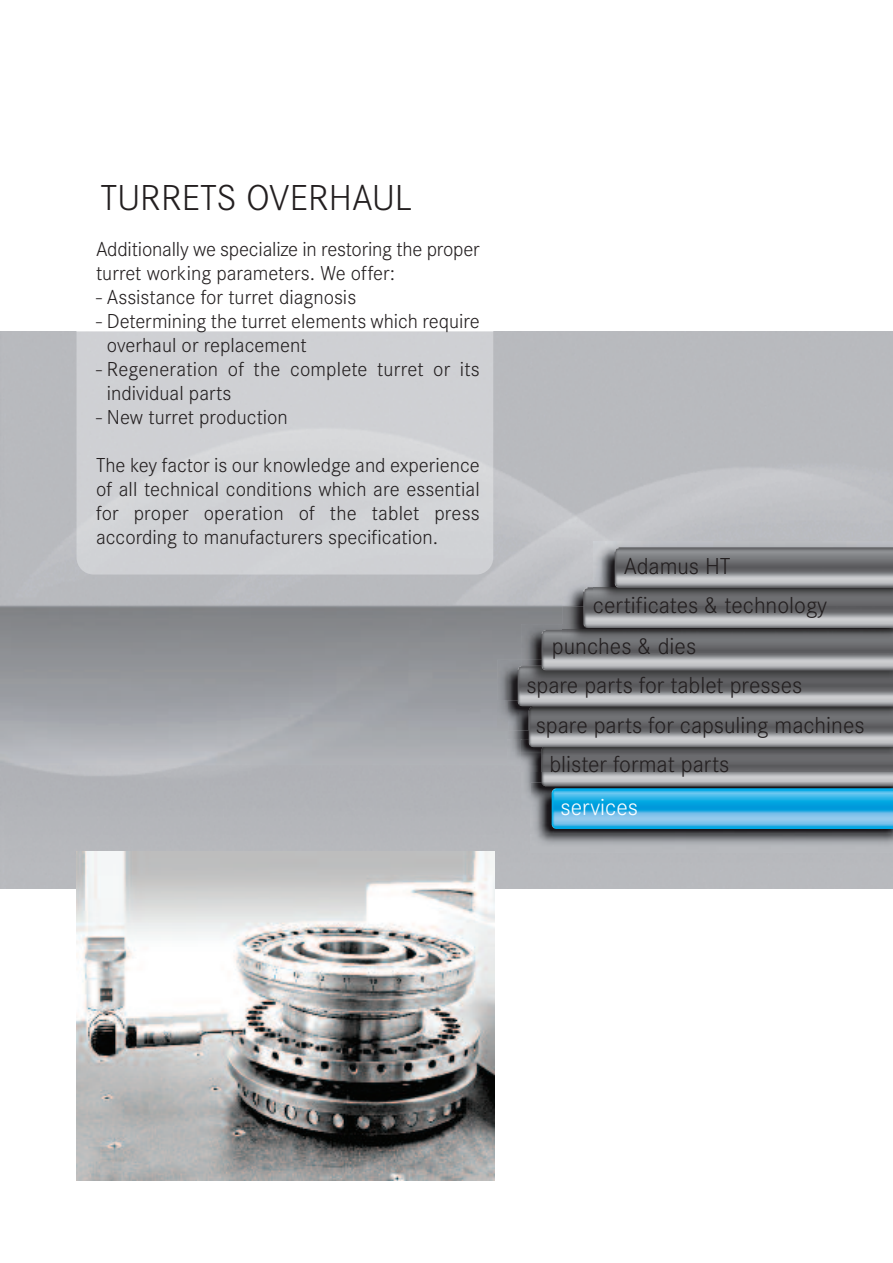
<style>
.page{position:relative;width:893px;height:1263px;background:#fff}
.page>*{position:absolute;margin:0;border:0;box-sizing:border-box;transform-origin:0 0}
.t1{font:300 37.5px "Corporate STCE";color:#231f20}
.t2{font:300 24px "Corporate STCE";color:#231f20}
.t3{font:300 24px "Corporate STCE";color:#fff}
.t4{font:300 21px/24px "Corporate STCE";color:#231f20}
</style>
<div class="page">
<img style="left:521px;top:765px;width:20px;height:45px">
<img style="left:541px;top:765px;width:352px;height:17px">
<svg style="left:508px;top:765px;width:13px;height:6px"></svg>
<img style="left:508px;top:730px;width:33px;height:35px">
<img style="left:541px;top:747px;width:352px;height:18px">
<img style="left:529px;top:730px;width:364px;height:17px">
<img style="left:497px;top:660px;width:32px;height:70px">
<img style="left:529px;top:706px;width:364px;height:24px">
<img style="left:518px;top:666px;width:375px;height:40px">
<img style="left:521px;top:624px;width:372px;height:70px">
<img style="left:541px;top:630px;width:352px;height:40px">
<img style="left:562px;top:581px;width:32px;height:25px">
<img style="left:562px;top:606px;width:331px;height:46px">
<img style="left:583px;top:587px;width:310px;height:41px">
<img style="left:594px;top:541px;width:299px;height:71px">
<img style="left:615px;top:547px;width:278px;height:41px">
<img style="left:531px;top:782px;width:362px;height:71px">
<img style="left:542px;top:782px;width:351px;height:4px">
<img style="left:552px;top:788px;width:341px;height:41px">
<svg style="left:77px;top:331px;width:416px;height:1px"></svg>
<div style="left:77px;top:557px;width:416px;height:17px;background:#cfd0d4"></div>
<img style="left:77px;top:851px;width:418px;height:329px">
<h1 class="t1" style="left:101px;top:175px;width:313px">TURRETS OVERHAUL</h1>
<p class="t4" style="left:96px;top:237px;width:385px">Additionally we specialize in restoring the proper turret working parameters. We offer:</p>
<p class="t4" style="left:96px;top:285px;width:262px">- Assistance for turret diagnosis</p>
<p class="t4" style="left:107px;top:309px;width:374px;text-indent:-11px">- Determining the turret elements which require overhaul or replacement</p>
<p class="t4" style="left:107px;top:357px;width:374px;text-indent:-11px">- Regeneration of the complete turret or its individual parts</p>
<p class="t4" style="left:96px;top:405px;width:193px">- New turret production</p>
<p class="t4" style="left:96px;top:453px;width:385px;text-align:justify">The key factor is our knowledge and experience of all technical conditions which are essential for proper operation of the tablet press according to manufacturers specification.</p>
<p class="t2" style="left:624px;top:552px;width:109px">Adamus HT</p>
<p class="t2" style="left:593px;top:591px;width:236px">certificates &amp; technology</p>
<p class="t2" style="left:552px;top:632px;width:146px">punches &amp; dies</p>
<p class="t2" style="left:526px;top:671px;width:277px">spare parts for tablet presses</p>
<p class="t2" style="left:536px;top:710px;width:330px">spare parts for capsuling machines</p>
<p class="t2" style="left:549px;top:750px;width:181px">blister format parts</p>
<p class="t3" style="left:561px;top:793px;width:79px">services</p>
</div>
